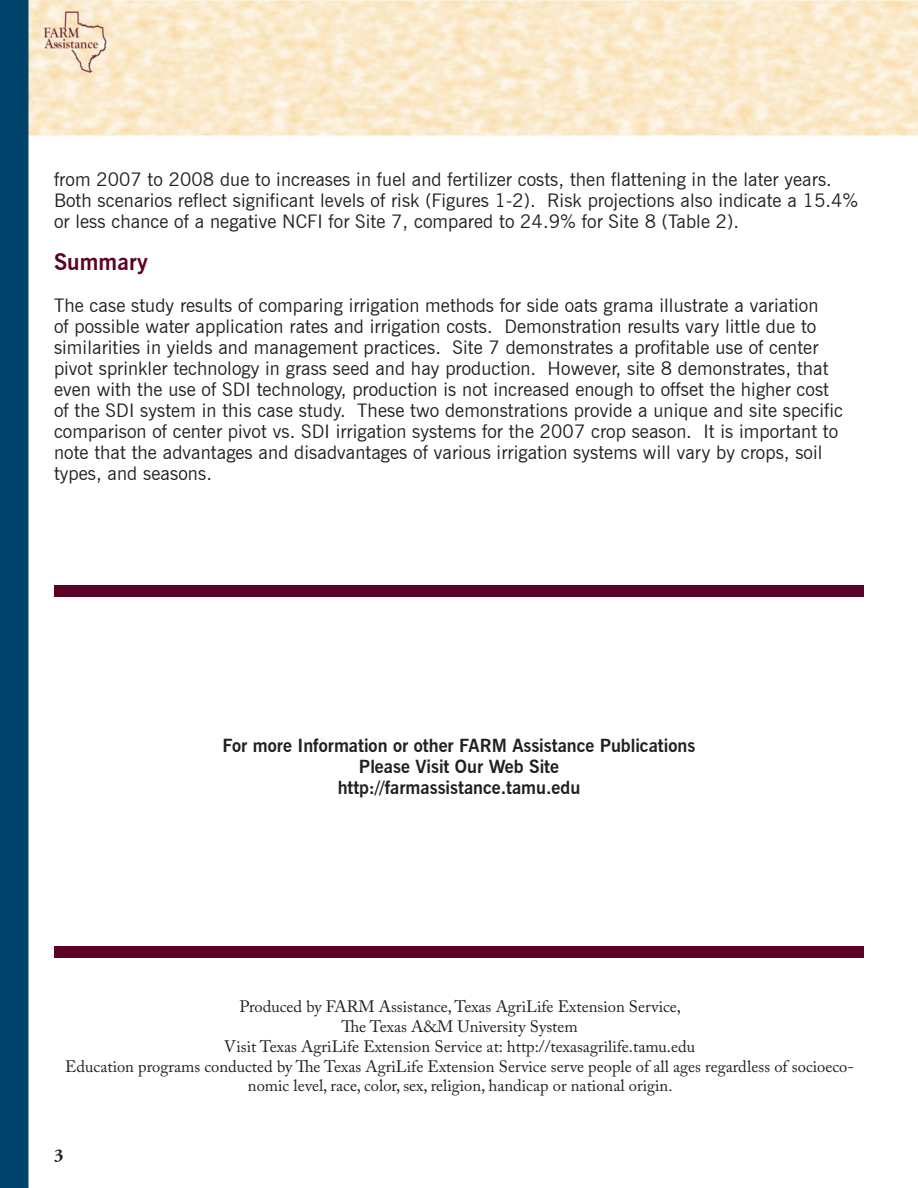
<style>
.page{position:relative;width:918px;height:1188px;background:#fff}
.page>*{position:absolute;margin:0;border:0;box-sizing:border-box;transform-origin:0 0}
.t1{font:700 22.5px "News Gothic BT";letter-spacing:.005em;color:#5d0025}
.t2{font:18.75px/21px "News Gothic BT";letter-spacing:.005em;color:#231f20}
.t3{font:700 18px/21px "News Gothic BT";color:#231f20;text-align:center}
.t4{font:700 18px "Adobe Garamond Pro";color:#231f20}
.t5{font:16.5px/19.8px "Adobe Caslon Pro";color:#231f20;text-align:center}
</style>
<div class="page">
<img style="left:28px;top:1px;width:890px;height:135px">
<div style="left:0;top:0;width:28px;height:1188px;background:#00446b"></div>
<img style="left:39px;top:0;width:72px;height:84px">
<div style="left:54px;top:585px;width:810px;height:12px;background:#5d0025"></div>
<div style="left:54px;top:946px;width:810px;height:12px;background:#5d0025"></div>
<p class="t2" style="left:54px;top:169px;width:806px">from 2007 to 2008 due to increases in fuel and fertilizer costs, then flattening in the later years.<br>Both scenarios reflect significant levels of risk (Figures 1-2). Risk projections also indicate a 15.4% or less chance of a negative NCFI for Site 7, compared to 24.9% for Site 8 (Table 2).</p>
<p class="t1" style="left:54px;top:248px;width:96px">Summary</p>
<p class="t2" style="left:54px;top:295px;width:791px">The case study results of comparing irrigation methods for side oats grama illustrate a variation<br>of possible water application rates and irrigation costs. Demonstration results vary little due to similarities in yields and management practices. Site 7 demonstrates a profitable use of center pivot sprinkler technology in grass seed and hay production. However, site 8 demonstrates, that even with the use of SDI technology, production is not increased enough to offset the higher cost of the SDI system in this case study. These two demonstrations provide a unique and site specific comparison of center pivot vs. SDI irrigation systems for the 2007 crop season. It is important to note that the advantages and disadvantages of various irrigation systems will vary by crops, soil types, and seasons.</p>
<p class="t3" style="left:223px;top:735px;width:474px">For more Information or other FARM Assistance Publications<br>Please Visit Our Web Site<br>http://farmassistance.tamu.edu</p>
<p class="t5" style="left:65px;top:999px;width:791px">Produced by FARM Assistance, Texas AgriLife Extension Service,<br>The Texas A&amp;M University System<br>Visit Texas AgriLife Extension Service at: http://texasagrilife.tamu.edu<br>Education programs conducted by The Texas AgriLife Extension Service serve people of all ages regardless of socioeco&shy;nomic level, race, color, sex, religion, handicap or national origin.</p>
<p class="t4" style="left:54px;top:1148px;width:11px">3</p>
</div>
